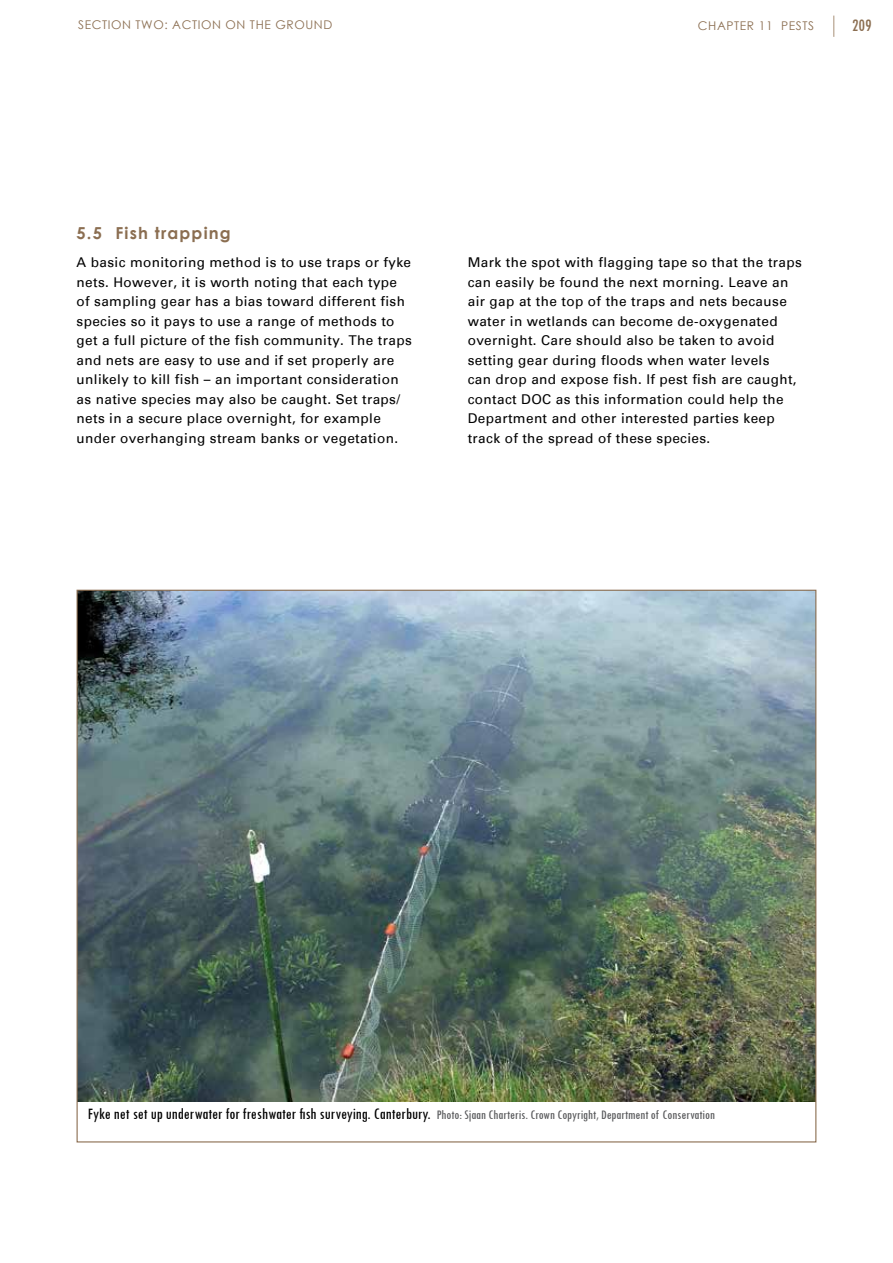
<style>
.page{position:relative;width:893px;height:1263px;background:#fff}
.page>*{position:absolute;margin:0;border:0;box-sizing:border-box;transform-origin:0 0}
.t1{font:condensed 18px "Tw Cen";color:#8b6e51}
.t2{font:condensed 16.5px "Tw Cen";color:#000}
.t3{font:700 16.5px "Century Gothic";letter-spacing:.07em;color:#8b6e51}
.t4{font:13.5px/19.5px "Univers";letter-spacing:.03em;color:#000}
.t5{font:12px "Century Gothic";letter-spacing:.05em;color:#8b6e51}
.s1{font-size:13.5px;color:#58595b}
</style>
<div class="page">
<svg style="left:833px;top:16px;width:1px;height:21px"></svg>
<img style="left:79px;top:592px;width:735px;height:510px">
<p class="t5" style="left:78px;top:16px;width:256px">SECTION TWO: ACTION ON THE GROUND</p>
<p class="t5" style="left:698px;top:17px;width:118px">CHAPTER 11 PESTS</p>
<h1 class="t1" style="left:852px;top:14px;width:21px">209</h1>
<p class="t3" style="left:77px;top:221px;width:156px">5.5 Fish trapping</p>
<p class="t4" style="left:77px;top:253px;width:337px">A basic monitoring method is to use traps or fyke nets. However, it is worth noting that each type of sampling gear has a bias toward different fish species so it pays to use a range of methods to get a full picture of the fish community. The traps and nets are easy to use and if set properly are unlikely to kill fish – an important consideration as native species may also be caught. Set traps/ nets in a secure place overnight, for example under overhanging stream banks or vegetation.</p>
<p class="t4" style="left:468px;top:253px;width:336px">Mark the spot with flagging tape so that the traps can easily be found the next morning. Leave an air gap at the top of the traps and nets because water in wetlands can become de-oxygenated overnight. Care should also be taken to avoid setting gear during floods when water levels<br>can drop and expose fish. If pest fish are caught, contact DOC as this information could help the Department and other interested parties keep track of the spread of these species.</p>
<p class="t2" style="left:88px;top:1104px;width:629px">Fyke net set up underwater for freshwater fish surveying. Canterbury. <span class="s1">Photo: Sjaan Charteris. Crown Copyright, Department of Conservation</span></p>
</div>
